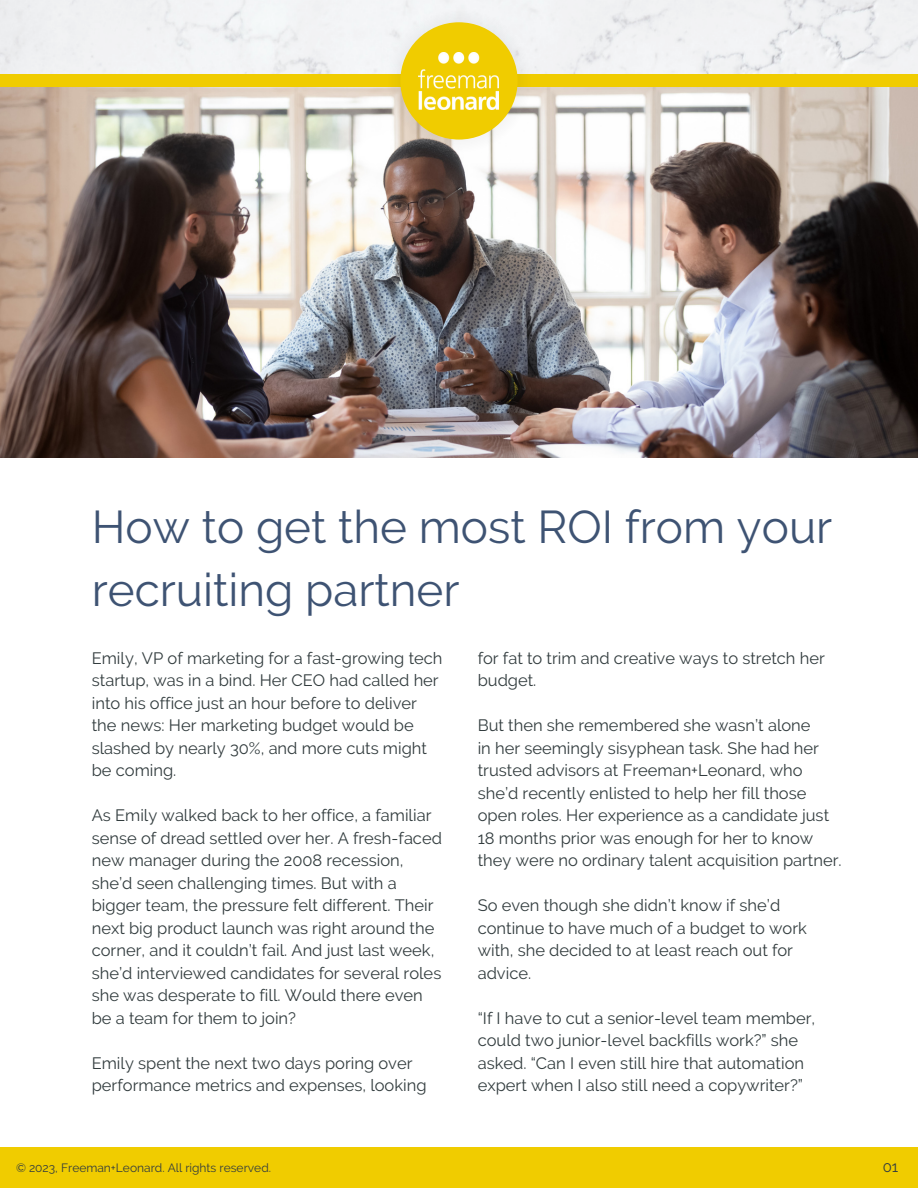
<style>
.page{position:relative;width:918px;height:1188px;background:#fff}
.page>*{position:absolute;margin:0;border:0;box-sizing:border-box;transform-origin:0 0}
.t1{font:45.75px/63px "Raleway";color:#3e5373}
.t2{font:16.5px/22.5px "Raleway";color:#323c3e}
.t3{font:15px "Raleway";color:#323c3e}
.t4{font:12px "Raleway";color:#323c3e}
</style>
<div class="page">
<div style="left:0;top:1147px;width:918px;height:41px;background:#f0cc00"></div>
<div style="left:0;top:0;width:918px;height:74px;background:#f1f2f4"></div>
<img style="left:0;top:86px;width:918px;height:371px">
<div style="left:0;top:74px;width:918px;height:12px;background:#f0cc00"></div>
<svg style="left:386px;top:7px;width:146px;height:147px"></svg>
<div style="left:400px;top:22px;width:118px;height:118px;background:#f0cc00;border-radius:50%"></div>
<img style="left:419px;top:52px;width:80px;height:58px">
<p class="t1" style="left:92px;top:495px;width:742px">How to get the most ROI from your recruiting partner</p>
<p class="t2" style="left:92px;top:647px;width:352px">Emily, VP of marketing for a fast-growing tech startup, was in a bind. Her CEO had called her into his office just an hour before to deliver the news: Her marketing budget would be slashed by nearly 30%, and more cuts might be coming.</p>
<p class="t2" style="left:92px;top:804px;width:352px">As Emily walked back to her office, a familiar sense of dread settled over her. A fresh-faced new manager during the 2008 recession, she’d seen challenging times. But with a bigger team, the pressure felt different. Their next big product launch was right around the corner, and it couldn’t fail. And just last week, she’d interviewed candidates for several roles she was desperate to fill. Would there even be a team for them to join?</p>
<p class="t2" style="left:92px;top:1052px;width:336px">Emily spent the next two days poring over performance metrics and expenses, looking</p>
<p class="t2" style="left:478px;top:647px;width:349px">for fat to trim and creative ways to stretch her budget.</p>
<p class="t2" style="left:478px;top:714px;width:334px">But then she remembered she wasn’t alone</p>
<p class="t2" style="left:478px;top:737px;width:365px">in her seemingly sisyphean task. She had her trusted advisors at Freeman+Leonard, who she’d recently enlisted to help her fill those open roles. Her experience as a candidate just 18 months prior was enough for her to know they were no ordinary talent acquisition partner.</p>
<p class="t2" style="left:478px;top:894px;width:331px">So even though she didn’t know if she’d continue to have much of a budget to work with, she decided to at least reach out for advice.</p>
<p class="t2" style="left:478px;top:1007px;width:339px">“If I have to cut a senior-level team member, could two junior-level backfills work?” she asked. “Can I even still hire that automation expert when I also still need a copywriter?”</p>
<p class="t4" style="left:16px;top:1160px;width:257px">© 2023, Freeman+Leonard. All rights reserved.</p>
<p class="t3" style="left:883px;top:1158px;width:17px">01</p>
</div>
